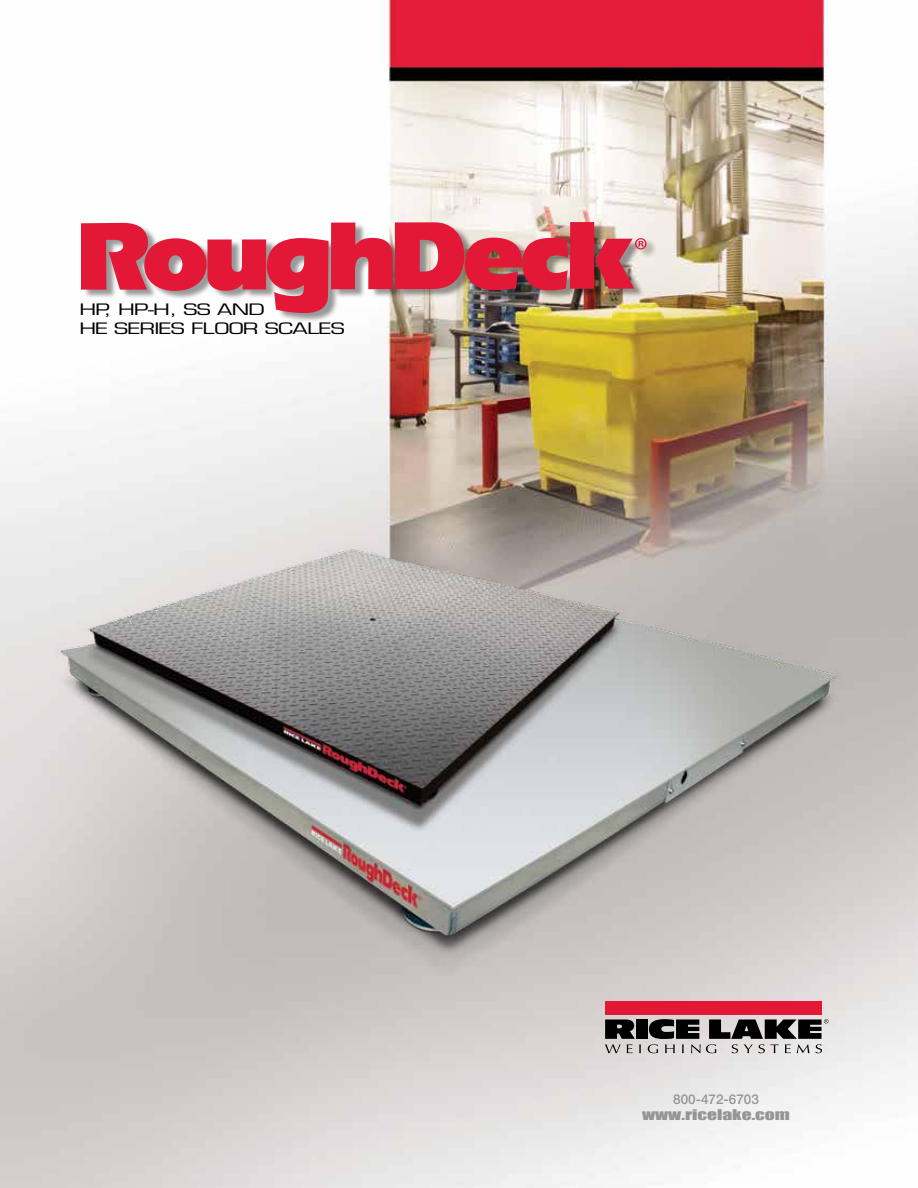
<style>
.page{position:relative;width:918px;height:1188px;background:#fff}
.page>*{position:absolute;margin:0;border:0;box-sizing:border-box;transform-origin:0 0}
.t1{font:15.3px/19.5px "Eurostile LT Std";letter-spacing:-.03em;color:#000;scale:1.45 1}
.t2{font:13.5px "Impact";color:#939598;scale:1.45 1}
.t3{font:500 13.5px "Helvetica Neue LT Std";color:#939598}
</style>
<div class="page">
<img style="left:0;top:0;width:918px;height:1188px">
<div style="left:84px;top:222px;width:574px;height:100px;background:#000;opacity:.4"></div>
<svg style="left:81px;top:222px;width:487px;height:91px"></svg>
<div style="left:570px;top:222px;width:24px;height:67px;background:#e31837"></div>
<svg style="left:595px;top:238px;width:52px;height:51px;background:#cc646e"></svg>
<div style="left:605px;top:1001px;width:217px;height:14px;background:#e31837"></div>
<div style="left:636px;top:1019px;width:12px;height:20px;background:#000"></div>
<svg style="left:605px;top:1019px;width:36px;height:34px"></svg>
<svg style="left:648px;top:1019px;width:180px;height:34px;background:#807e7e"></svg>
<img style="left:39px;top:530px;width:844px;height:467px">
<p class="t1" style="left:79px;top:299px;width:184px">HP, HP-H, SS AND<br>HE SERIES FLOOR SCALES</p>
<p class="t3" style="left:673px;top:1091px;width:87px">800-472-6703</p>
<p class="t2" style="left:642px;top:1104px;width:104px">www.ricelake.com</p>
</div>
